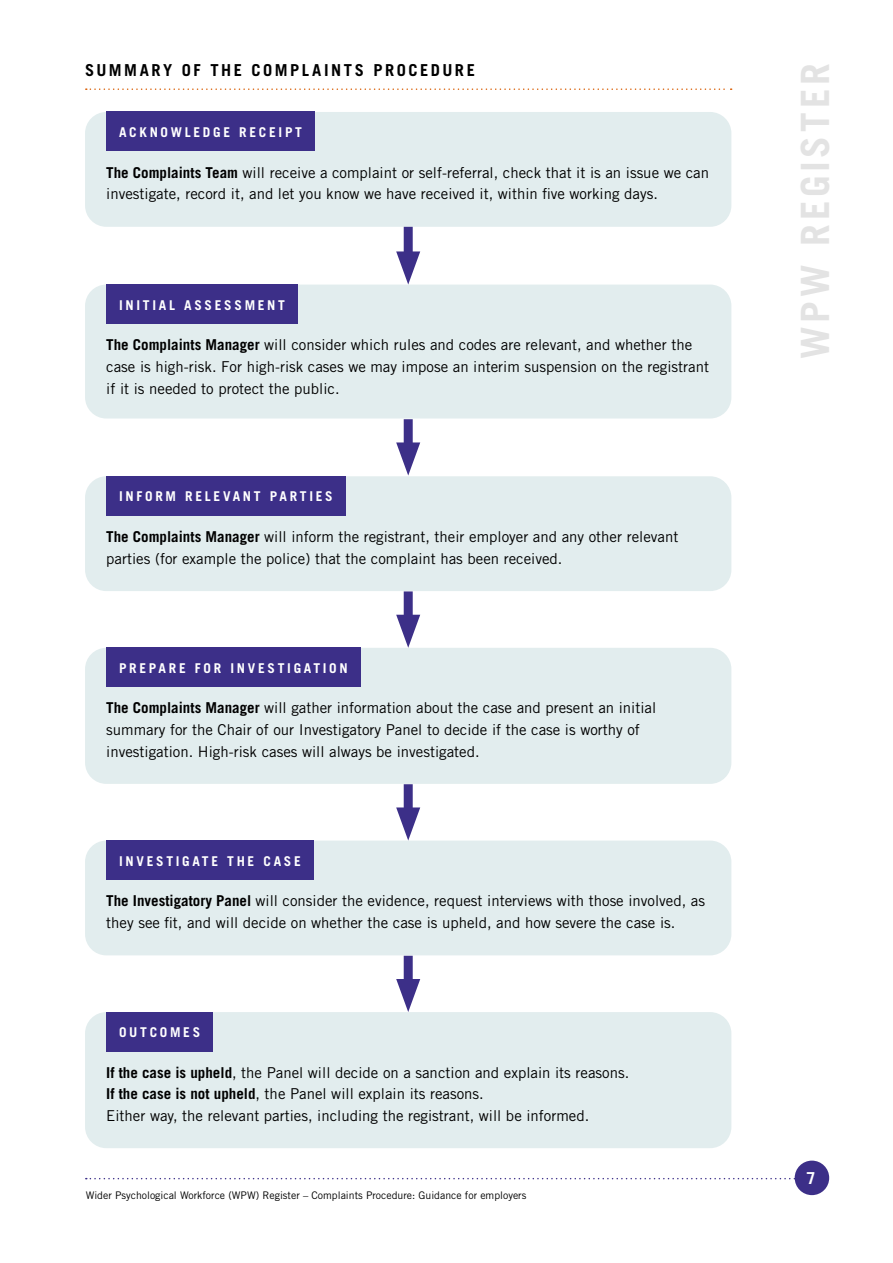
<style>
.page{position:relative;width:893px;height:1263px;background:#fff}
.page>*{position:absolute;margin:0;border:0;box-sizing:border-box;transform-origin:0 0}
.t1{font:700 39px "Trade Gothic LT Std";letter-spacing:.1em;color:#e3e3e3}
.t2{font:700 16.5px "Trade Gothic LT Std";letter-spacing:.155em;color:#000}
.t3{font:700 16.5px "Trade Gothic LT Std";color:#fff}
.t4{font:15px/21.8px "Trade Gothic LT Std";color:#000}
.t5{font:700 13.5px "Trade Gothic LT Std";letter-spacing:.2em;color:#fff}
.t6{font:10.5px "Trade Gothic LT Std";color:#000}
.s1{font-weight:700}
</style>
<div class="page">
<svg style="left:86px;top:1178px;width:709px;height:1px"></svg>
<div style="left:795px;top:1160px;width:34px;height:35px;background:#3c2f88;border-radius:50%"></div>
<div style="left:85px;top:112px;width:646px;height:115px;background:#e2edee;border-radius:21px"></div>
<div style="left:106px;top:112px;width:209px;height:39px;background:#3c2f88"></div>
<div style="left:85px;top:285px;width:646px;height:133px;background:#e2edee;border-radius:21px"></div>
<div style="left:106px;top:285px;width:192px;height:39px;background:#3c2f88"></div>
<div style="left:85px;top:648px;width:646px;height:136px;background:#e2edee;border-radius:21px"></div>
<div style="left:106px;top:648px;width:254px;height:39px;background:#3c2f88"></div>
<div style="left:85px;top:840px;width:646px;height:115px;background:#e2edee;border-radius:21px"></div>
<div style="left:106px;top:840px;width:208px;height:39px;background:#3c2f88"></div>
<div style="left:85px;top:1012px;width:646px;height:136px;background:#e2edee;border-radius:21px"></div>
<div style="left:106px;top:1012px;width:107px;height:39px;background:#3c2f88"></div>
<div style="left:85px;top:476px;width:646px;height:115px;background:#e2edee;border-radius:21px"></div>
<div style="left:106px;top:476px;width:240px;height:39px;background:#3c2f88"></div>
<div style="left:404px;top:591px;width:9px;height:38px;background:#3c2f88"></div>
<svg style="left:396px;top:615px;width:24px;height:33px"></svg>
<svg style="left:86px;top:88px;width:646px;height:2px"></svg>
<div style="left:404px;top:227px;width:9px;height:38px;background:#3c2f88"></div>
<svg style="left:396px;top:251px;width:24px;height:34px"></svg>
<div style="left:404px;top:419px;width:9px;height:37px;background:#3c2f88"></div>
<svg style="left:396px;top:442px;width:24px;height:34px"></svg>
<div style="left:404px;top:784px;width:9px;height:37px;background:#3c2f88"></div>
<svg style="left:396px;top:807px;width:24px;height:33px"></svg>
<div style="left:404px;top:956px;width:9px;height:37px;background:#3c2f88"></div>
<svg style="left:396px;top:979px;width:24px;height:33px"></svg>
<p class="t2" style="left:85px;top:60px;width:391px">SUMMARY OF THE COMPLAINTS PROCEDURE</p>
<p class="t5" style="left:119px;top:124px;width:184px">ACKNOWLEDGE RECEIPT</p>
<p class="t4" style="left:106px;top:161px;width:604px"><span class="s1">The Complaints Team</span> will receive a complaint or self-referral, check that it is an issue we can investigate, record it, and let you know we have received it, within five working days.</p>
<p class="t5" style="left:119px;top:296px;width:167px">INITIAL ASSESSMENT</p>
<p class="t4" style="left:106px;top:334px;width:604px"><span class="s1">The Complaints Manager</span> will consider which rules and codes are relevant, and whether the case is high-risk. For high-risk cases we may impose an interim suspension on the registrant if it is needed to protect the public.</p>
<p class="t5" style="left:119px;top:488px;width:215px">INFORM RELEVANT PARTIES</p>
<p class="t4" style="left:106px;top:525px;width:573px"><span class="s1">The Complaints Manager</span> will inform the registrant, their employer and any other relevant parties (for example the police) that the complaint has been received.</p>
<p class="t5" style="left:119px;top:660px;width:230px">PREPARE FOR INVESTIGATION</p>
<p class="t4" style="left:106px;top:697px;width:551px"><span class="s1">The Complaints Manager</span> will gather information about the case and present an initial summary for the Chair of our Investigatory Panel to decide if the case is worthy of investigation. High-risk cases will always be investigated.</p>
<p class="t5" style="left:119px;top:852px;width:183px">INVESTIGATE THE CASE</p>
<p class="t4" style="left:106px;top:890px;width:600px"><span class="s1">The Investigatory Panel</span> will consider the evidence, request interviews with those involved, as they see fit, and will decide on whether the case is upheld, and how severe the case is.</p>
<p class="t5" style="left:119px;top:1024px;width:83px">OUTCOMES</p>
<p class="t4" style="left:106px;top:1061px;width:524px"><span class="s1">If the case is upheld</span>, the Panel will decide on a sanction and explain its reasons.<br><span class="s1">If the case is not upheld</span>, the Panel will explain its reasons.<br>Either way, the relevant parties, including the registrant, will be informed.</p>
<p class="t6" style="left:86px;top:1189px;width:442px">Wider Psychological Workforce (WPW) Register – Complaints Procedure: Guidance for employers</p>
<h1 class="t1" style="left:791px;top:359px;width:297px;rotate:-90deg">WPW REGISTER</h1>
<p class="t3" style="left:807px;top:1168px;width:11px">7</p>
</div>
